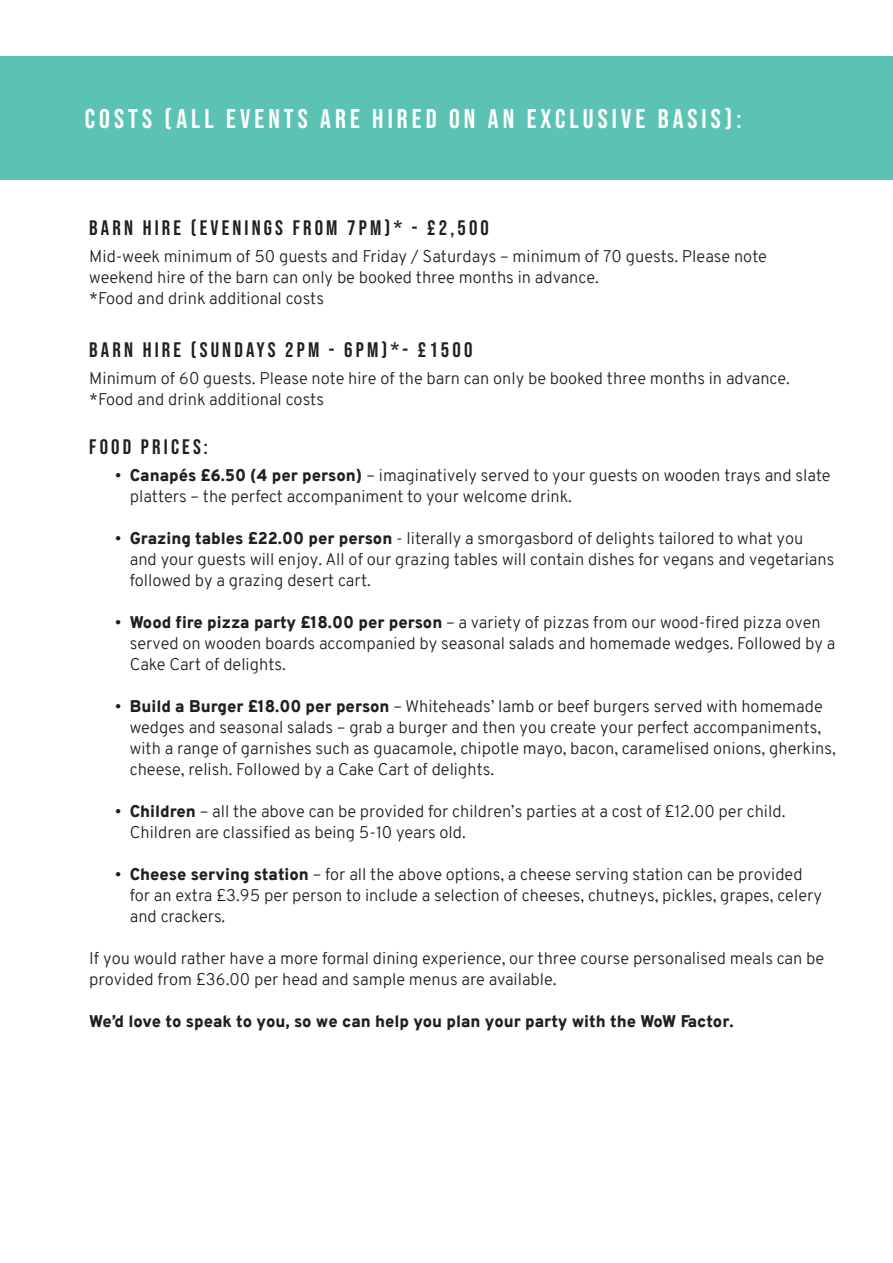
<style>
.page{position:relative;width:893px;height:1263px;background:#fff}
.page>*{position:absolute;margin:0;border:0;box-sizing:border-box;transform-origin:0 0}
.t1{font:27px "Bebas Neue";letter-spacing:.15em;color:#fff}
.t2{font:21px "Bebas Neue";letter-spacing:.15em;color:#231f20}
.t3{font:300 16.5px/21px "Overpass";color:#231f20}
.t4{font:900 16.5px "Overpass";color:#231f20}
.s1{font-weight:900}
</style>
<div class="page">
<div style="left:0;top:56px;width:893px;height:124px;background:#5cc3b4"></div>
<p class="t1" style="left:85px;top:103px;width:658px">COSTS (ALL EVENTS ARE HIRED ON AN EXCLUSIVE BASIS):</p>
<p class="t2" style="left:89px;top:216px;width:401px">BARN HIRE (EVENINGS FROM 7PM)* - £2,500</p>
<p class="t3" style="left:89px;top:246px;width:679px">Mid-week minimum of 50 guests and Friday / Saturdays – minimum of 70 guests. Please note weekend hire of the barn can only be booked three months in advance.</p>
<p class="t3" style="left:89px;top:288px;width:236px">*Food and drink additional costs</p>
<p class="t2" style="left:89px;top:338px;width:385px">BARN HIRE (SUNDAYS 2PM - 6PM)*- £1500</p>
<p class="t3" style="left:89px;top:368px;width:702px">Minimum of 60 guests. Please note hire of the barn can only be booked three months in advance.</p>
<p class="t3" style="left:89px;top:389px;width:236px">*Food and drink additional costs</p>
<p class="t2" style="left:89px;top:435px;width:120px">FOOD PRICES:</p>
<p class="t3" style="left:130px;top:465px;width:702px;text-indent:-15px">• <span class="s1">Canapés £6.50 (4 per person)</span> – imaginatively served to your guests on wooden trays and slate platters – the perfect accompaniment to your welcome drink.</p>
<p class="t3" style="left:130px;top:528px;width:706px;text-indent:-15px">• <span class="s1">Grazing tables £22.00 per person</span> - literally a smorgasbord of delights tailored to what you and your guests will enjoy. All of our grazing tables will contain dishes for vegans and vegetarians followed by a grazing desert cart.</p>
<p class="t3" style="left:130px;top:612px;width:707px;text-indent:-15px">• <span class="s1">Wood fire pizza party £18.00 per person</span> – a variety of pizzas from our wood-fired pizza oven served on wooden boards accompanied by seasonal salads and homemade wedges. Followed by a<br>Cake Cart of delights.</p>
<p class="t3" style="left:130px;top:696px;width:707px;text-indent:-15px">• <span class="s1">Build a Burger £18.00 per person</span> – Whiteheads’ lamb or beef burgers served with homemade wedges and seasonal salads – grab a burger and then you create your perfect accompaniments, with a range of garnishes such as guacamole, chipotle mayo, bacon, caramelised onions, gherkins, cheese, relish. Followed by a Cake Cart of delights.</p>
<p class="t3" style="left:130px;top:801px;width:657px;text-indent:-15px">• <span class="s1">Children</span> – all the above can be provided for children’s parties at a cost of £12.00 per child.<br>Children are classified as being 5-10 years old.</p>
<p class="t3" style="left:130px;top:864px;width:694px;text-indent:-15px">• <span class="s1">Cheese serving station</span> – for all the above options, a cheese serving station can be provided for an extra £3.95 per person to include a selection of cheeses, chutneys, pickles, grapes, celery and crackers.</p>
<p class="t3" style="left:89px;top:948px;width:736px">If you would rather have a more formal dining experience, our three course personalised meals can be provided from £36.00 per head and sample menus are available.</p>
<p class="t4" style="left:89px;top:1009px;width:646px">We’d love to speak to you, so we can help you plan your party with the WoW Factor.</p>
</div>
